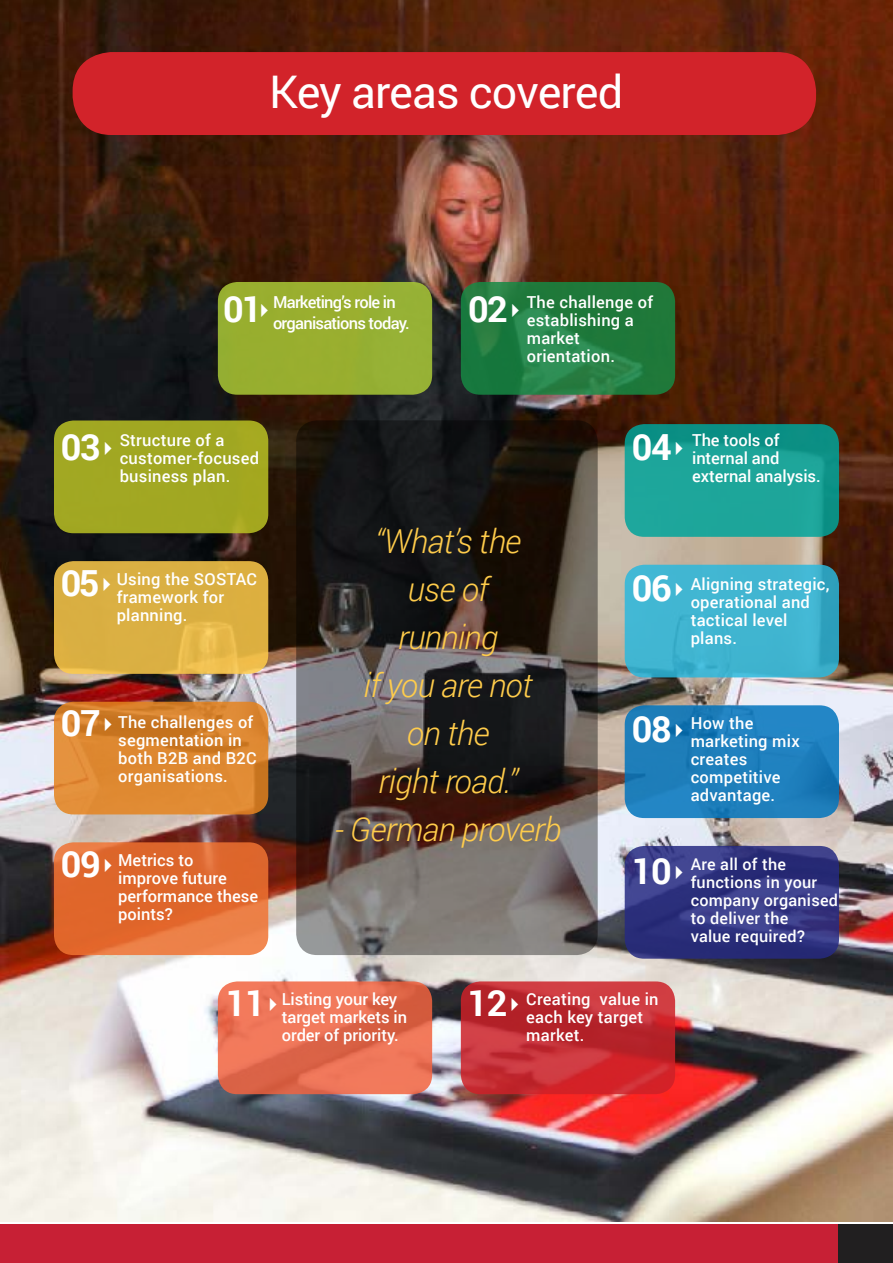
<style>
.page{position:relative;width:893px;height:1263px;background:#fff}
.page>*{position:absolute;margin:0;border:0;box-sizing:border-box;transform-origin:0 0}
.t1{font:45px "Roboto";letter-spacing:-.025em;color:#fff}
.t2{font:700 36px "Roboto";letter-spacing:-.04em;color:#fff}
.t3{font:italic 300 33px/48px "Roboto";letter-spacing:-.02em;color:#ffcc4b;text-align:center}
.t4{font:500 16.5px/18px "Roboto";letter-spacing:.015em;color:#fff}
.t5{font:500 16.5px/18px "Roboto";letter-spacing:-.005em;color:#fff}
.t6{font:500 16.5px/21px "Roboto";letter-spacing:-.045em;color:#fff}
.t7{font:500 16.2px/18px "Roboto";letter-spacing:.015em;color:#fff}
</style>
<div class="page">
<div style="left:0;top:1224px;width:893px;height:39px;background:#c72035"></div>
<div style="left:839px;top:1224px;width:54px;height:39px;background:#211f20"></div>
<img style="left:0;top:0;width:893px;height:1221px">
<div style="left:73px;top:52px;width:743px;height:83px;background:#d2232a;border-radius:39px"></div>
<div style="left:218px;top:282px;width:214px;height:113px;background:#98af2f;border-radius:19px"></div>
<div style="left:54px;top:420px;width:214px;height:113px;background:#a1a722;border-radius:19px"></div>
<svg style="left:625px;top:424px;width:214px;height:113px;fill:#1da59a"></svg>
<svg style="left:54px;top:561px;width:214px;height:113px;fill:#daaf42"></svg>
<svg style="left:625px;top:565px;width:214px;height:112px;fill:#41b6d1"></svg>
<svg style="left:54px;top:702px;width:214px;height:112px;fill:#de8931"></svg>
<div style="left:625px;top:705px;width:214px;height:113px;background:#1f7fbc;border-radius:19px"></div>
<svg style="left:54px;top:842px;width:214px;height:113px;fill:#df662b"></svg>
<svg style="left:625px;top:846px;width:214px;height:113px"></svg>
<svg style="left:218px;top:981px;width:214px;height:113px;fill:#ef765a"></svg>
<svg style="left:461px;top:282px;width:214px;height:113px;fill:#1f793c"></svg>
<svg style="left:461px;top:981px;width:214px;height:113px"></svg>
<svg style="left:296px;top:420px;width:302px;height:535px"></svg>
<svg style="left:512px;top:303px;width:7px;height:14px"></svg>
<svg style="left:676px;top:441px;width:7px;height:14px"></svg>
<svg style="left:104px;top:578px;width:6px;height:13px"></svg>
<svg style="left:105px;top:717px;width:7px;height:14px"></svg>
<svg style="left:105px;top:858px;width:7px;height:14px"></svg>
<svg style="left:270px;top:998px;width:7px;height:13px"></svg>
<svg style="left:512px;top:998px;width:6px;height:13px"></svg>
<svg style="left:676px;top:582px;width:7px;height:14px"></svg>
<svg style="left:676px;top:723px;width:7px;height:13px"></svg>
<svg style="left:676px;top:866px;width:7px;height:13px"></svg>
<h1 class="t1" style="left:269px;top:60px;width:355px">Key areas covered</h1>
<p class="t6" style="left:273px;top:291px;width:138px">Marketing’s role in organisations today.</p>
<p class="t4" style="left:527px;top:292px;width:128px">The challenge of establishing a market orientation.</p>
<h2 class="t2" style="left:223px;top:284px;width:41px">01</h2>
<h2 class="t2" style="left:468px;top:284px;width:41px">02</h2>
<p class="t4" style="left:120px;top:430px;width:141px">Structure of a customer-focused business plan.</p>
<h2 class="t2" style="left:61px;top:421px;width:41px">03</h2>
<h2 class="t2" style="left:632px;top:421px;width:41px">04</h2>
<h2 class="t2" style="left:61px;top:558px;width:40px">05</h2>
<p class="t4" style="left:117px;top:569px;width:142px">Using the SOSTAC framework for planning.</p>
<h2 class="t2" style="left:61px;top:697px;width:41px">07</h2>
<p class="t4" style="left:118px;top:712px;width:140px">The challenges of segmentation in both B2B and B2C organisations.</p>
<h3 class="t3" style="left:363px;top:516px;width:171px">“What’s the use of running<br>if you are not on the<br>right road.”</h3>
<h3 class="t3" style="left:335px;top:804px;width:228px">- German proverb</h3>
<h2 class="t2" style="left:632px;top:562px;width:41px">06</h2>
<h2 class="t2" style="left:632px;top:703px;width:41px">08</h2>
<h2 class="t2" style="left:61px;top:838px;width:41px">09</h2>
<p class="t4" style="left:118px;top:850px;width:142px">Metrics to<br>improve future performance these points?</p>
<h2 class="t2" style="left:632px;top:846px;width:41px">10</h2>
<h2 class="t2" style="left:226px;top:978px;width:41px">11</h2>
<h2 class="t2" style="left:467px;top:978px;width:41px">12</h2>
<p class="t5" style="left:282px;top:990px;width:127px">Listing your key target markets in order of priority.</p>
<p class="t4" style="left:526px;top:990px;width:134px">Creating value in each key target market.</p>
<p class="t5" style="left:692px;top:430px;width:130px">The tools of internal and external analysis.</p>
<p class="t4" style="left:691px;top:574px;width:140px">Aligning strategic, operational and tactical level plans.</p>
<p class="t4" style="left:691px;top:714px;width:111px">How the marketing mix creates competitive advantage.</p>
<p class="t7" style="left:691px;top:854px;width:149px">Are all of the functions in your company organised to deliver the<br>value required?</p>
</div>
